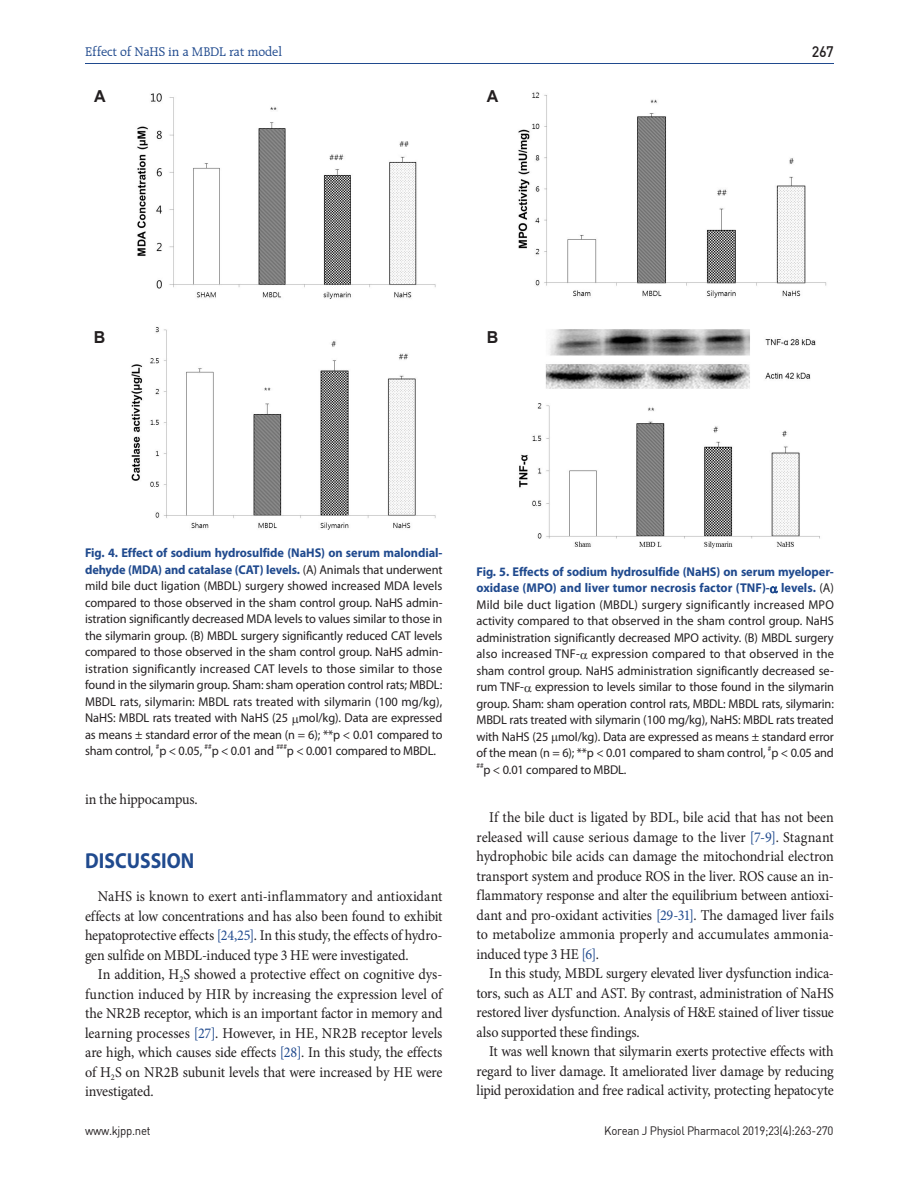
<style>
.page{position:relative;width:919px;height:1191px;background:#fff}
.page>*{position:absolute;margin:0;border:0;box-sizing:border-box;transform-origin:0 0}
.t1{font:700 21.75px "Myriad Pro";color:#204a8e;scale:.9 1}
.t2{font:700 16.5px "Arial";color:#231f20}
.t3{font:15px/19.5px "Minion Pro";letter-spacing:-.01em;color:#231f20;text-align:justify;scale:.94 1}
.t4{font:15px "Dinmed";color:#231f20;scale:.95 1}
.t5{font:13.5px "Raleigh BT";letter-spacing:-.01em;color:#204a8e}
.t6{font:12.75px/16.5px "Myriad Pro";letter-spacing:-.01em;color:#231f20;text-align:justify}
.t7{font:12px "Dinreg";letter-spacing:-.025em;color:#231f20;scale:.95 1}
.t8{font:7.5px "Myriad Pro";color:#231f20}
.s1{font-weight:700;color:#204a8e}
.s2{color:#204a8e}
</style>
<div class="page">
<hr style="left:85px;top:64px;width:748px;height:1px;background:#204a8e">
<img style="left:518px;top:92px;width:309px;height:457px">
<img style="left:131px;top:93px;width:305px;height:437px">
<svg style="left:769px;top:586px;width:9px;height:8px"></svg>
<p class="t5" style="left:85px;top:43px;width:198px">Effect of NaHS in a MBDL rat model</p>
<p class="t2" style="left:94px;top:86px;width:13px">A</p>
<p class="t2" style="left:487px;top:86px;width:13px">A</p>
<p class="t4" style="left:811px;top:42px;width:25px">267</p>
<p class="t2" style="left:94px;top:326px;width:13px">B</p>
<p class="t2" style="left:486px;top:326px;width:13px">B</p>
<p class="t6" style="left:85px;top:544px;width:359px"><span class="s1">Fig. 4. Effect of sodium hydrosulfide (NaHS) on serum malondial&shy;dehyde (MDA) and catalase (CAT) levels.</span> (A) Animals that underwent mild bile duct ligation (MBDL) surgery showed increased MDA levels compared to those observed in the sham control group. NaHS admin&shy;istration significantly decreased MDA levels to values similar to those in the silymarin group. (B) MBDL surgery significantly reduced CAT levels compared to those observed in the sham control group. NaHS admin&shy;istration significantly increased CAT levels to those similar to those found in the silymarin group. Sham: sham operation control rats; MBDL:<br>MBDL rats, silymarin: MBDL rats treated with silymarin (100 mg/kg), NaHS: MBDL rats treated with NaHS (25 mol/kg). Data are expressed as means ± standard error of the mean (n = 6); **p &lt; 0.01 compared to sham control,</p>
<p class="t8" style="left:156px;top:742px;width:5px">#</p>
<p class="t8" style="left:205px;top:742px;width:9px">##</p>
<p class="t6" style="left:212px;top:742px;width:64px">p &lt; 0.01 and</p>
<p class="t8" style="left:276px;top:742px;width:12px">###</p>
<p class="t6" style="left:287px;top:742px;width:150px">p &lt; 0.001 compared to MBDL.</p>
<p class="t6" style="left:159px;top:742px;width:44px">p &lt; 0.05,</p>
<p class="t3" style="left:85px;top:789px;width:121px">in the hippocampus.</p>
<h1 class="t1" style="left:85px;top:846px;width:123px">DISCUSSION</h1>
<p class="t3" style="left:85px;top:886px;width:382px;text-indent:13px">NaHS is known to exert anti-inflammatory and antioxidant effects at low concentrations and has also been found to exhibit hepatoprotective effects <span class="s2">[24,25]</span>. In this study, the effects of hydro&shy;gen sulfide on MBDL-induced type 3 HE were investigated.</p>
<p class="t3" style="left:85px;top:964px;width:382px;text-indent:13px">In addition, H<sub>2</sub>S showed a protective effect on cognitive dys&shy;function induced by HIR by increasing the expression level of the NR2B receptor, which is an important factor in memory and learning processes <span class="s2">[27]</span>. However, in HE, NR2B receptor levels are high, which causes side effects <span class="s2">[28]</span>. In this study, the effects of H<sub>2</sub>S on NR2B subunit levels that were increased by HE were investigated.</p>
<p class="t6" style="left:476px;top:563px;width:359px"><span class="s1">Fig. 5. Effects of sodium hydrosulfide (NaHS) on serum myeloper&shy;oxidase (MPO) and liver tumor necrosis factor (TNF)- levels.</span> (A)<br>Mild bile duct ligation (MBDL) surgery significantly increased MPO activity compared to that observed in the sham control group. NaHS administration significantly decreased MPO activity. (B) MBDL surgery also increased TNF- expression compared to that observed in the sham control group. NaHS administration significantly decreased se&shy;rum TNF- expression to levels similar to those found in the silymarin group. Sham: sham operation control rats, MBDL: MBDL rats, silymarin:<br>MBDL rats treated with silymarin (100 mg/kg), NaHS: MBDL rats treated with NaHS (25 mol/kg). Data are expressed as means ± standard error of the mean (n = 6); **p &lt; 0.01 compared to sham control,</p>
<p class="t8" style="left:767px;top:744px;width:5px">#</p>
<p class="t6" style="left:771px;top:744px;width:64px">p &lt; 0.05 and</p>
<p class="t8" style="left:476px;top:760px;width:9px">##</p>
<p class="t6" style="left:483px;top:761px;width:144px">p &lt; 0.01 compared to MBDL.</p>
<p class="t3" style="left:476px;top:807px;width:382px;text-indent:13px">If the bile duct is ligated by BDL, bile acid that has not been released will cause serious damage to the liver <span class="s2">[7-9]</span>. Stagnant hydrophobic bile acids can damage the mitochondrial electron transport system and produce ROS in the liver. ROS cause an in&shy;flammatory response and alter the equilibrium between antioxi&shy;dant and pro-oxidant activities <span class="s2">[29-31]</span>. The damaged liver fails to metabolize ammonia properly and accumulates ammonia&shy;induced type 3 HE <span class="s2">[6]</span>.</p>
<p class="t3" style="left:476px;top:963px;width:382px;text-indent:13px">In this study, MBDL surgery elevated liver dysfunction indica&shy;tors, such as ALT and AST. By contrast, administration of NaHS restored liver dysfunction. Analysis of H&amp;E stained of liver tissue also supported these findings.</p>
<p class="t3" style="left:476px;top:1041px;width:382px;text-indent:13px">It was well known that silymarin exerts protective effects with regard to liver damage. It ameliorated liver damage by reducing lipid peroxidation and free radical activity, protecting hepatocyte</p>
<p class="t7" style="left:85px;top:1123px;width:70px">www.kjpp.net</p>
<p class="t7" style="left:604px;top:1123px;width:243px">Korean J Physiol Pharmacol 2019;23(4):263-270</p>
</div>
